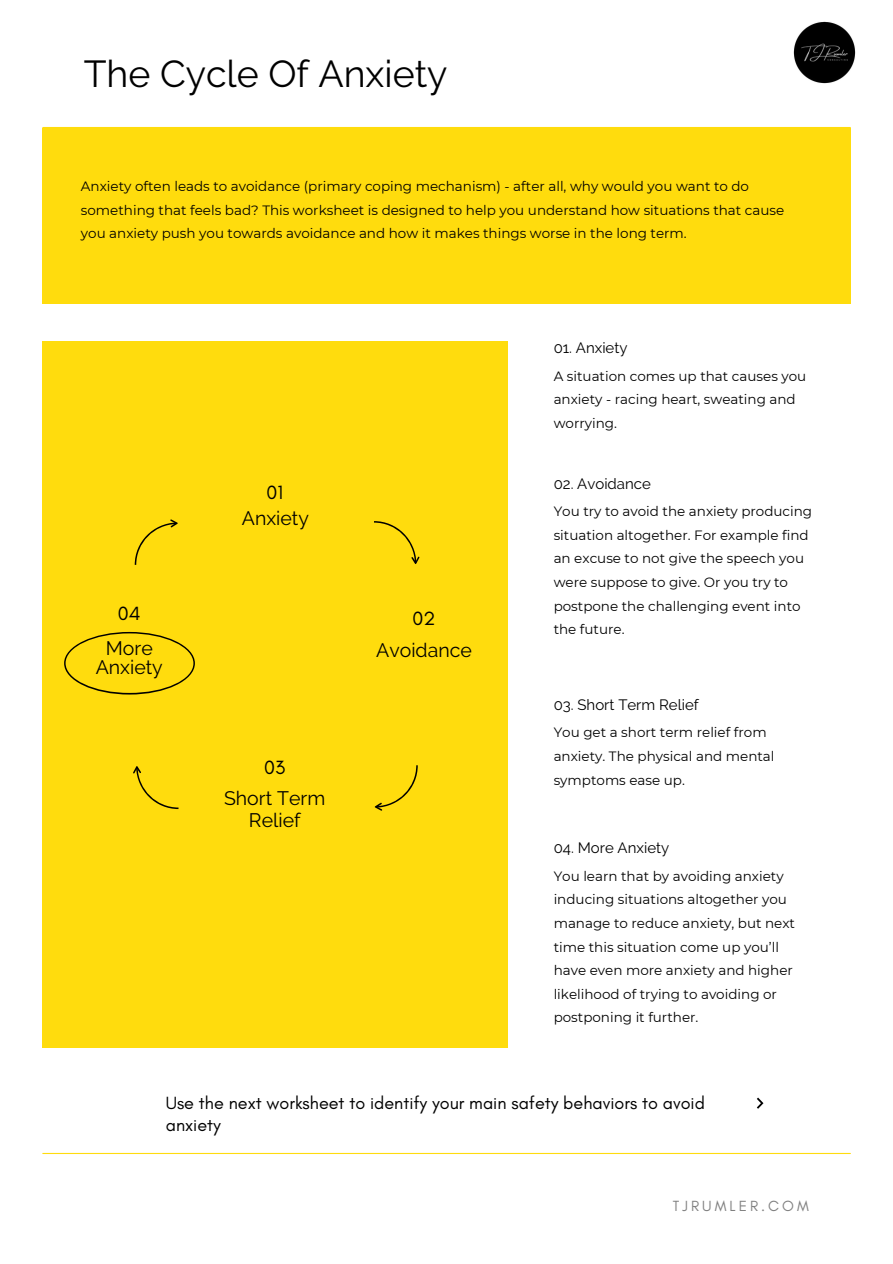
<style>
.page{position:relative;width:893px;height:1264px;background:#fff}
.page>*{position:absolute;margin:0;border:0;box-sizing:border-box;transform-origin:0 0}
.t1{font:37.5px "Raleway";color:#000}
.t2{font:19.5px/22.5px "Raleway";color:#000;text-align:center}
.t3{font:19.5px "Glacial Indifference";color:#000}
.t4{font:18px/22.5px "Glacial Indifference";color:#000}
.t5{font:15px "Raleway";color:#000}
.t6{font:15px "Glacial Indifference";letter-spacing:.205em;color:#7f7f7f}
.t7{font:13.5px/23.5px "Montserrat";color:#000}
</style>
<div class="page">
<hr style="left:43px;top:127px;width:807px;height:1px;background:#ffdc0d">
<hr style="left:43px;top:1152px;width:807px;height:1px;background:#ffdc0d">
<svg style="left:757px;top:1097px;width:6px;height:11px"></svg>
<div style="left:42px;top:128px;width:808px;height:175px;background:#ffdc0d"></div>
<div style="left:42px;top:340px;width:465px;height:707px;background:#ffdc0d"></div>
<svg style="left:135px;top:519px;width:43px;height:46px"></svg>
<svg style="left:374px;top:521px;width:45px;height:43px"></svg>
<svg style="left:375px;top:765px;width:43px;height:45px"></svg>
<svg style="left:133px;top:766px;width:45px;height:43px"></svg>
<svg style="left:64px;top:632px;width:131px;height:62px"></svg>
<img style="left:793px;top:21px;width:62px;height:62px">
<h1 class="t1" style="left:84px;top:52px;width:365px">The Cycle Of Anxiety</h1>
<p class="t7" style="left:81px;top:174px;width:704px">Anxiety often leads to avoidance (primary coping mechanism) - after all, why would you want to do something that feels bad? This worksheet is designed to help you understand how situations that cause you anxiety push you towards avoidance and how it makes things worse in the long term.</p>
<p class="t5" style="left:553px;top:339px;width:75px">01. Anxiety</p>
<h2 class="t3" style="left:266px;top:480px;width:18px">01</h2>
<h2 class="t2" style="left:242px;top:507px;width:69px">Anxiety</h2>
<h2 class="t3" style="left:118px;top:601px;width:24px">04</h2>
<h2 class="t3" style="left:412px;top:606px;width:24px">02</h2>
<h2 class="t2" style="left:96px;top:638px;width:69px;line-height:19px">More<br>Anxiety</h2>
<h2 class="t2" style="left:376px;top:639px;width:97px">Avoidance</h2>
<h2 class="t3" style="left:264px;top:756px;width:23px">03</h2>
<h2 class="t2" style="left:224px;top:786px;width:103px">Short Term<br>Relief</h2>
<p class="t7" style="left:553px;top:364px;width:254px">A situation comes up that causes you anxiety - racing heart, sweating and worrying.</p>
<p class="t5" style="left:553px;top:474px;width:99px">02. Avoidance</p>
<p class="t7" style="left:553px;top:499px;width:260px">You try to avoid the anxiety producing situation altogether. For example find an excuse to not give the speech you were suppose to give. Or you try to postpone the challenging event into the future.</p>
<p class="t5" style="left:553px;top:696px;width:147px">03. Short Term Relief</p>
<p class="t7" style="left:553px;top:720px;width:222px">You get a short term relief from anxiety. The physical and mental symptoms ease up.</p>
<p class="t5" style="left:553px;top:839px;width:117px">04. More Anxiety</p>
<p class="t7" style="left:553px;top:864px;width:243px">You learn that by avoiding anxiety inducing situations altogether you manage to reduce anxiety, but next time this situation come up you’ll have even more anxiety and higher likelihood of trying to avoiding or postponing it further.</p>
<h3 class="t4" style="left:166px;top:1091px;width:540px">Use the next worksheet to identify your main safety behaviors to avoid anxiety</h3>
<p class="t6" style="left:673px;top:1196px;width:137px">TJRUMLER.COM</p>
</div>
